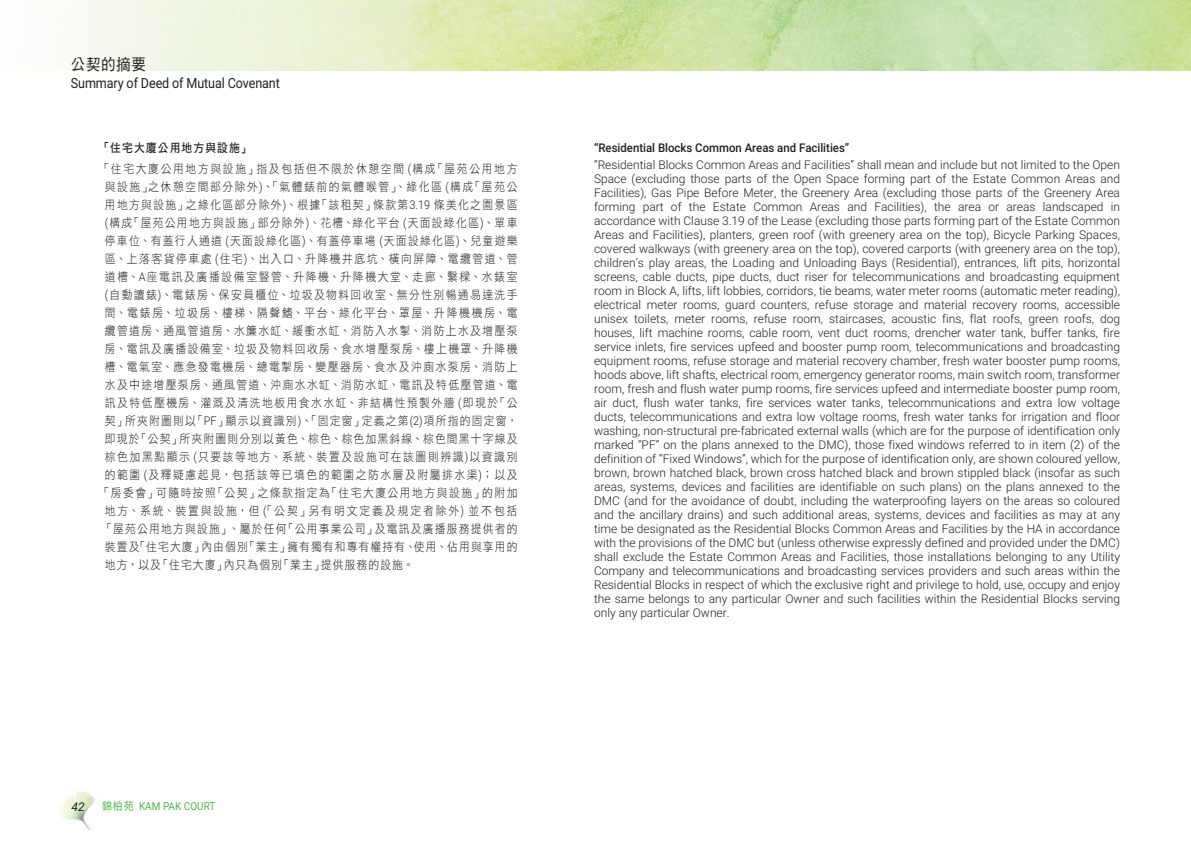
<style>
.page{position:relative;width:1191px;height:842px;background:#fff}
.page>*{position:absolute;margin:0;border:0;box-sizing:border-box;transform-origin:0 0}
.Running_Head_Left{font:16px "DF Hei HK W5";letter-spacing:.05em;color:#231f20;scale:.9 1}
.Running_Head_Left-2{font:14px "Roboto";letter-spacing:-.01em;color:#231f20;scale:.9 1}
._03_Body_Text_E{font:300 12px/14px "Roboto";color:#231f20;text-align:justify}
._03_Body_Text_C{font:12px/18px "DF Hei HK W3";letter-spacing:.13em;color:#231f20;text-align:center;scale:.9 1}
._03_Body_Text_C-2{font:12px/18px "DF Hei HK W3";letter-spacing:.1em;color:#231f20;scale:.9 1}
._03_Body_Text_E-2{font:500 12px "Roboto";color:#231f20;scale:.95 1}
._03_Body_Text_C-3{font:12px "DF Hei HK W7";letter-spacing:.1em;color:#231f20;scale:.9 1}
.t1{font:italic 12px "Roboto";color:#231f20}
.t2{font:11px "Roboto";letter-spacing:.005em;color:#4cb848;scale:.9 1}
.s1{font-family:"Roboto";font-weight:300}
.s2{font-family:"Noto Sans CJ Ktc"}
</style>
<div class="page">
<img style="left:56px;top:0;width:1135px;height:71px">
<img style="left:60px;top:791px;width:35px;height:39px">
<p class="Running_Head_Left" style="left:71px;top:56px;width:85px">公契的摘要</p>
<p class="Running_Head_Left-2" style="left:71px;top:74px;width:234px">Summary of Deed of Mutual Covenant</p>
<p class="_03_Body_Text_C-3" style="left:99px;top:141px;width:170px">「住宅大廈公用地方與設施」</p>
<p class="_03_Body_Text_C" style="left:99px;top:159px;width:466px">「住宅大廈公用地方與設施」指及包括但不限於休憩空間 <span class="s1">(</span>構成 「屋苑公用地方與設施」之休憩空間部分除外<span class="s1">)</span>、「氣體錶前的氣體喉管」、綠化區 <span class="s1">(</span>構成 「屋苑公用地方與設施」之綠化區部分除外<span class="s1">)</span>、根據 「該租契」條款第<span class="s1">3.19</span> 條美化之園景區<span class="s1">(</span>構成 「屋苑公用地方與設施」部分除外<span class="s1">)</span>、花槽、綠化平台 <span class="s1">(</span>天面設綠化區<span class="s1">)</span>、單車停車位、有蓋行人通道 <span class="s1">(</span>天面設綠化區<span class="s1">)</span>、有蓋停車場 <span class="s1">(</span>天面設綠化區<span class="s1">)</span>、兒童遊樂區、上落客貨停車處 <span class="s1">(</span>住宅<span class="s1">)</span>、出入口、升降機井底坑、橫向屏障、電纜管道、管道槽、<span class="s1">A</span>座電訊及廣播設備室豎管、升降機、升降機大堂、走廊、繫樑、水錶室<span class="s1">(</span>自動讀錶<span class="s1">)</span>、電錶房、保安員櫃位、垃圾及物料回收室、無分性別暢通易達洗手間、電錶房、垃圾房、樓梯、隔聲鰭、平台、綠化平台、罩屋、升降機機房、電纜管道房、通風管道房、水簾水缸、緩衝水缸、消防入水掣、消防上水及增壓泵房、電訊及廣播設備室、垃圾及物料回收房、食水增壓泵房、樓上機罩、升降機槽、電氣室、應急發電機房、總電掣房、變壓器房、食水及沖廁水泵房、消防上水及中途增壓泵房、通風管道、沖廁水水缸、消防水缸、電訊及特低壓管道、電訊及特低壓機房、灌溉及清洗地板用食水水缸、非結構性預製外牆 <span class="s1">(</span>即現於 「公契」所夾附圖則以 「<span class="s1">PF</span>」顯示以資識別<span class="s1">)</span>、「固定窗」定義之第<span class="s1">(2)</span>項所指的固定窗，即現於 「公契」所夾附圖則分別以黃色、棕色、棕色加黑斜線、棕色間黑十字線及棕色加黑點顯示 <span class="s1">(</span>只要該等地方、系統、裝置及設施可在該圖則辨識<span class="s1">)</span>以資識別的範圍 <span class="s1">(</span>及釋疑慮起見，包括該等已填色的範圍之防水層及附屬排水渠<span class="s1">)</span>； 以及「房委會」可隨時按照 「公契」之條款指定為 「住宅大廈公用地方與設施」的附加地方、系統、裝置與設施，但 「公契」另有明文定義及規定者除外<span class="s1">)</span> 並不包括</p>
<p class="_03_Body_Text_C-2" style="left:102px;top:501px;width:463px;text-indent:161px"><span class="s1">(<br></span>「屋苑公用地方與設施」、屬於任何 「公用事業公司」及電訊及廣播服務提供者的裝置及「住宅大廈」內由個別 「業主」擁有獨有和專有權持有、使用、佔用與享用的地方，以及 「住宅大廈」內只為個別 「業主」提供服務的設施。</p>
<p class="t1" style="left:72px;top:798px;width:15px">42</p>
<p class="t2" style="left:102px;top:798px;width:127px"><span class="s2">錦柏苑</span> KAM PAK COURT</p>
<p class="_03_Body_Text_E-2" style="left:594px;top:139px;width:270px">“Residential Blocks Common Areas and Facilities”</p>
<p class="_03_Body_Text_E" style="left:594px;top:157px;width:527px">“Residential Blocks Common Areas and Facilities” shall mean and include but not limited to the Open Space (excluding those parts of the Open Space forming part of the Estate Common Areas and Facilities), Gas Pipe Before Meter, the Greenery Area (excluding those parts of the Greenery Area forming part of the Estate Common Areas and Facilities), the area or areas landscaped in accordance with Clause 3.19 of the Lease (excluding those parts forming part of the Estate Common Areas and Facilities), planters, green roof (with greenery area on the top), Bicycle Parking Spaces, covered walkways (with greenery area on the top), covered carports (with greenery area on the top), children’s play areas, the Loading and Unloading Bays (Residential), entrances, lift pits, horizontal screens, cable ducts, pipe ducts, duct riser for telecommunications and broadcasting equipment room in Block A, lifts, lift lobbies, corridors, tie beams, water meter rooms (automatic meter reading), electrical meter rooms, guard counters, refuse storage and material recovery rooms, accessible unisex toilets, meter rooms, refuse room, staircases, acoustic fins, flat roofs, green roofs, dog houses, lift machine rooms, cable room, vent duct rooms, drencher water tank, buffer tanks, fire service inlets, fire services upfeed and booster pump room, telecommunications and broadcasting equipment rooms, refuse storage and material recovery chamber, fresh water booster pump rooms, hoods above, lift shafts, electrical room, emergency generator rooms, main switch room, transformer room, fresh and flush water pump rooms, fire services upfeed and intermediate booster pump room, air duct, flush water tanks, fire services water tanks, telecommunications and extra low voltage ducts, telecommunications and extra low voltage rooms, fresh water tanks for irrigation and floor washing, non-structural pre-fabricated external walls (which are for the purpose of identification only marked “PF” on the plans annexed to the DMC), those fixed windows referred to in item (2) of the definition of “Fixed Windows”, which for the purpose of identification only, are shown coloured yellow, brown, brown hatched black, brown cross hatched black and brown stippled black (insofar as such areas, systems, devices and facilities are identifiable on such plans) on the plans annexed to the DMC (and for the avoidance of doubt, including the waterproofing layers on the areas so coloured and the ancillary drains) and such additional areas, systems, devices and facilities as may at any time be designated as the Residential Blocks Common Areas and Facilities by the HA in accordance with the provisions of the DMC but (unless otherwise expressly defined and provided under the DMC) shall exclude the Estate Common Areas and Facilities, those installations belonging to any Utility Company and telecommunications and broadcasting services providers and such areas within the Residential Blocks in respect of which the exclusive right and privilege to hold, use, occupy and enjoy the same belongs to any particular Owner and such facilities within the Residential Blocks serving only any particular Owner.</p>
</div>
